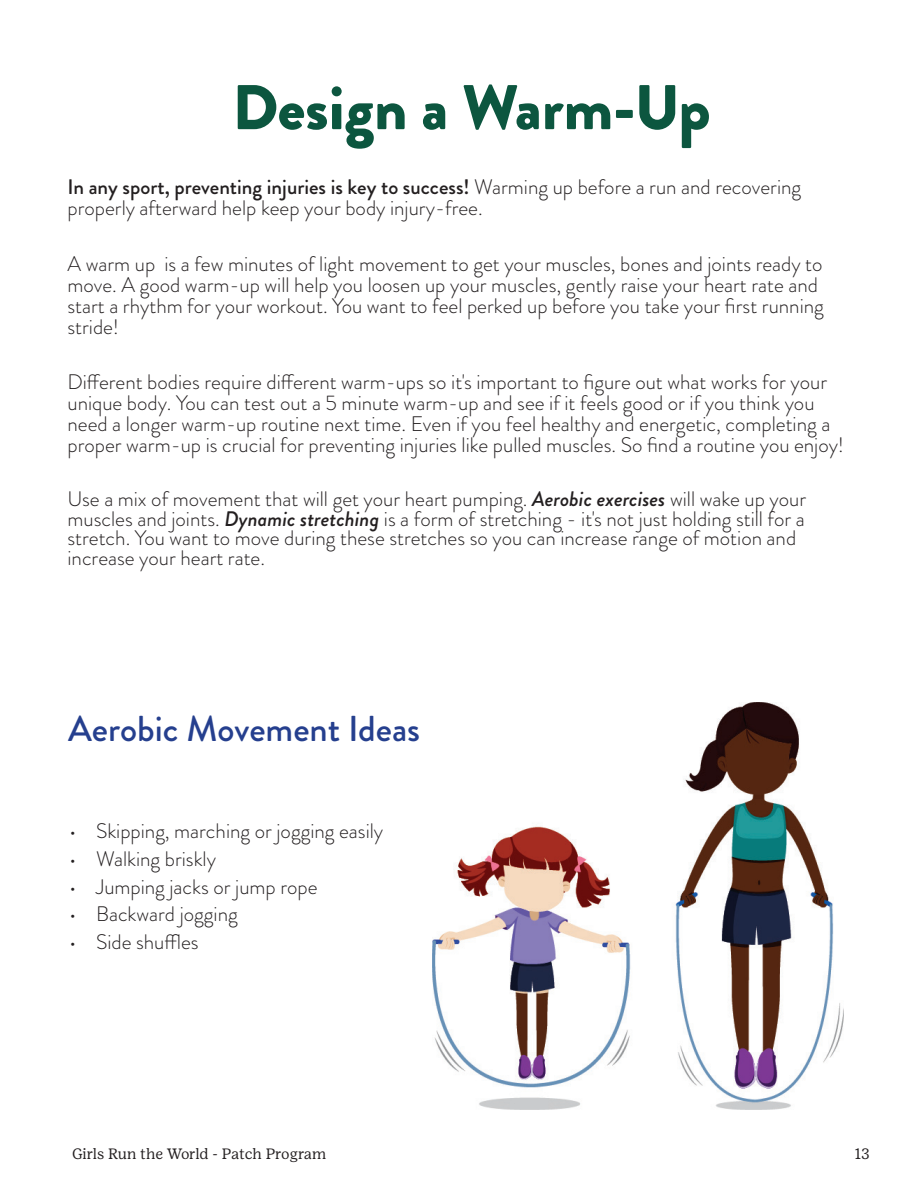
<style>
.page{position:relative;width:918px;height:1188px;background:#fff}
.page>*{position:absolute;margin:0;border:0;box-sizing:border-box;transform-origin:0 0}
.t1{font:900 63px "Brandon Grotesque";color:#0c563f}
.t2{font:500 36px "Brandon Grotesque";color:#253f8e}
.t3{font:300 21px/21px "Brandon Grotesque";color:#231f20}
.t4{font:15px "Girl Scout Text";letter-spacing:-.01em;color:#231f20}
.s1{font-weight:500}
.s2{font-weight:500;font-style:italic}
</style>
<div class="page">
<img style="left:432px;top:702px;width:412px;height:408px">
<h1 class="t1" style="left:232px;top:63px;width:480px">Design a Warm-Up</h1>
<p class="t3" style="left:68px;top:176px;width:735px"><span class="s1">In any sport, preventing injuries is key to success!</span> Warming up before a run and recovering properly afterward help keep your body injury-free.</p>
<p class="t3" style="left:68px;top:253px;width:758px">A warm up is a few minutes of light movement to get your muscles, bones and joints ready to move. A good warm-up will help you loosen up your muscles, gently raise your heart rate and start a rhythm for your workout. You want to feel perked up before you take your first running stride!</p>
<p class="t3" style="left:68px;top:371px;width:778px">Different bodies require different warm-ups so it's important to figure out what works for your unique body. You can test out a 5 minute warm-up and see if it feels good or if you think you need a longer warm-up routine next time. Even if you feel healthy and energetic, completing a proper warm-up is crucial for preventing injuries like pulled muscles. So find a routine you enjoy!</p>
<p class="t3" style="left:68px;top:489px;width:740px;line-height:19.5px">Use a mix of movement that will get your heart pumping. <span class="s2">Aerobic exercises</span> will wake up your muscles and joints. <span class="s2">Dynamic stretching</span> is a form of stretching - it's not just holding still for a stretch. You want to move during these stretches so you can increase range of motion and increase your heart rate.</p>
<h2 class="t2" style="left:68px;top:703px;width:353px">Aerobic Movement Ideas</h2>
<p class="t3" style="left:69px;top:821px;width:316px">• Skipping, marching or jogging easily</p>
<p class="t3" style="left:69px;top:848px;width:148px">• Walking briskly</p>
<p class="t3" style="left:69px;top:876px;width:250px">• Jumping jacks or jump rope</p>
<p class="t3" style="left:69px;top:904px;width:170px">• Backward jogging</p>
<p class="t3" style="left:69px;top:932px;width:131px">• Side shuffles</p>
<p class="t4" style="left:72px;top:1145px;width:256px">Girls Run the World - Patch Program</p>
<p class="t4" style="left:855px;top:1145px;width:17px">13</p>
</div>
